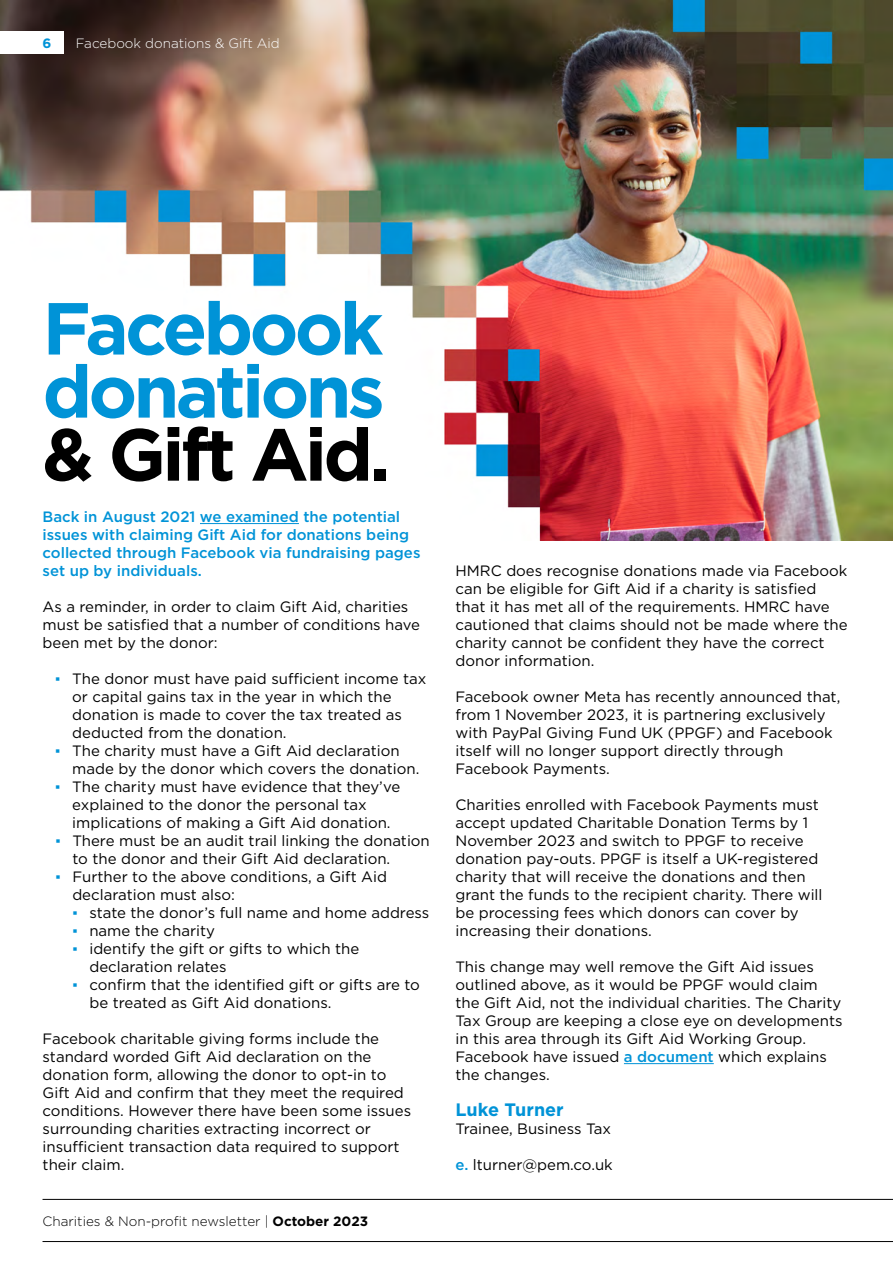
<style>
.page{position:relative;width:893px;height:1263px;background:#fff}
.page>*{position:absolute;margin:0;border:0;box-sizing:border-box;transform-origin:0 0}
.t1{font:700 73.5px/63px "Gotham";letter-spacing:-.05em;color:#0093d7}
.t2{font:700 73.5px "Gotham";letter-spacing:-.05em;color:#000}
.t3{font:700 18px "Gotham";color:#0093d7}
.t4{font:15px/18px "Gotham";color:#000}
.t5{font:500 15px/18px "Gotham";color:#0093d7}
.t6{font:300 13.5px "Gotham";color:#000}
.t7{font:300 13.5px "Gotham";color:#fff}
.t8{font:700 13.5px "Gotham";color:#0093d7}
.s1{font-family:"Arial";color:#0093d7}
.s2{font-weight:700}
.s3{font-weight:500;color:#0093d7}
</style>
<div class="page">
<img style="left:0;top:0;width:893px;height:540px">
<hr style="left:200px;top:523px;width:99px;height:1px;background:#0093d7">
<hr style="left:624px;top:1063px;width:90px;height:1px;background:#0093d7">
<div style="left:0;top:32px;width:64px;height:22px;background:#fff"></div>
<hr style="left:43px;top:1241px;width:850px;height:1px;background:#000">
<hr style="left:43px;top:1199px;width:850px;height:1px;background:#000">
<p class="t8" style="left:43px;top:34px;width:10px">6</p>
<p class="t7" style="left:76px;top:35px;width:206px">Facebook donations &amp; Gift Aid</p>
<h1 class="t1" style="left:43px;top:297px;width:344px">Facebook donations</h1>
<h1 class="t2" style="left:43px;top:406px;width:349px">&amp; Gift Aid.</h1>
<p class="t5" style="left:43px;top:508px;width:379px">Back in August 2021 we examined the potential issues with claiming Gift Aid for donations being collected through Facebook via fundraising pages set up by individuals.</p>
<p class="t4" style="left:43px;top:597px;width:379px">As a reminder, in order to claim Gift Aid, charities must be satisfied that a number of conditions have been met by the donor:</p>
<p class="t4" style="left:72px;top:669px;width:356px;text-indent:-17px"><span class="s1">▪</span> The donor must have paid sufficient income tax or capital gains tax in the year in which the donation is made to cover the tax treated as deducted from the donation.</p>
<p class="t4" style="left:72px;top:741px;width:349px;text-indent:-17px"><span class="s1">▪</span> The charity must have a Gift Aid declaration made by the donor which covers the donation.</p>
<p class="t4" style="left:72px;top:777px;width:329px;text-indent:-17px"><span class="s1">▪</span> The charity must have evidence that they’ve explained to the donor the personal tax implications of making a Gift Aid donation.</p>
<p class="t4" style="left:72px;top:831px;width:359px;text-indent:-17px"><span class="s1">▪</span> There must be an audit trail linking the donation to the donor and their Gift Aid declaration.</p>
<p class="t4" style="left:72px;top:867px;width:316px;text-indent:-17px"><span class="s1">▪</span> Further to the above conditions, a Gift Aid declaration must also:</p>
<p class="t4" style="left:72px;top:903px;width:359px"><span class="s1">▪</span> state the donor’s full name and home address</p>
<p class="t4" style="left:72px;top:921px;width:144px"><span class="s1">▪</span> name the charity</p>
<p class="t4" style="left:89px;top:939px;width:271px;text-indent:-17px"><span class="s1">▪</span> identify the gift or gifts to which the declaration relates</p>
<p class="t4" style="left:89px;top:975px;width:332px;text-indent:-17px"><span class="s1">▪</span> confirm that the identified gift or gifts are to be treated as Gift Aid donations.</p>
<p class="t4" style="left:43px;top:1029px;width:370px">Facebook charitable giving forms include the standard worded Gift Aid declaration on the donation form, allowing the donor to opt-in to Gift Aid and confirm that they meet the required conditions. However there have been some issues surrounding charities extracting incorrect or insufficient transaction data required to support their claim.</p>
<p class="t6" style="left:43px;top:1212px;width:327px">Charities &amp; Non-profit newsletter | <span class="s2">October 2023</span></p>
<p class="t4" style="left:455px;top:561px;width:394px">HMRC does recognise donations made via Facebook can be eligible for Gift Aid if a charity is satisfied that it has met all of the requirements. HMRC have cautioned that claims should not be made where the charity cannot be confident they have the correct donor information.</p>
<p class="t4" style="left:455px;top:687px;width:386px">Facebook owner Meta has recently announced that, from 1 November 2023, it is partnering exclusively with PayPal Giving Fund UK (PPGF) and Facebook itself will no longer support directly through Facebook Payments.</p>
<p class="t4" style="left:455px;top:795px;width:368px">Charities enrolled with Facebook Payments must accept updated Charitable Donation Terms by 1<br>November 2023 and switch to PPGF to receive donation pay-outs. PPGF is itself a UK-registered charity that will receive the donations and then grant the funds to the recipient charity. There will be processing fees which donors can cover by increasing their donations.</p>
<p class="t4" style="left:455px;top:957px;width:389px">This change may well remove the Gift Aid issues outlined above, as it would be PPGF would claim the Gift Aid, not the individual charities. The Charity Tax Group are keeping a close eye on developments in this area through its Gift Aid Working Group.<br>Facebook have issued <span class="s3">a document</span> which explains the changes.</p>
<p class="t3" style="left:455px;top:1098px;width:110px">Luke Turner</p>
<p class="t4" style="left:455px;top:1119px;width:157px">Trainee, Business Tax</p>
<p class="t4" style="left:455px;top:1155px;width:159px"><span class="s3">e.</span> lturner@pem.co.uk</p>
</div>
